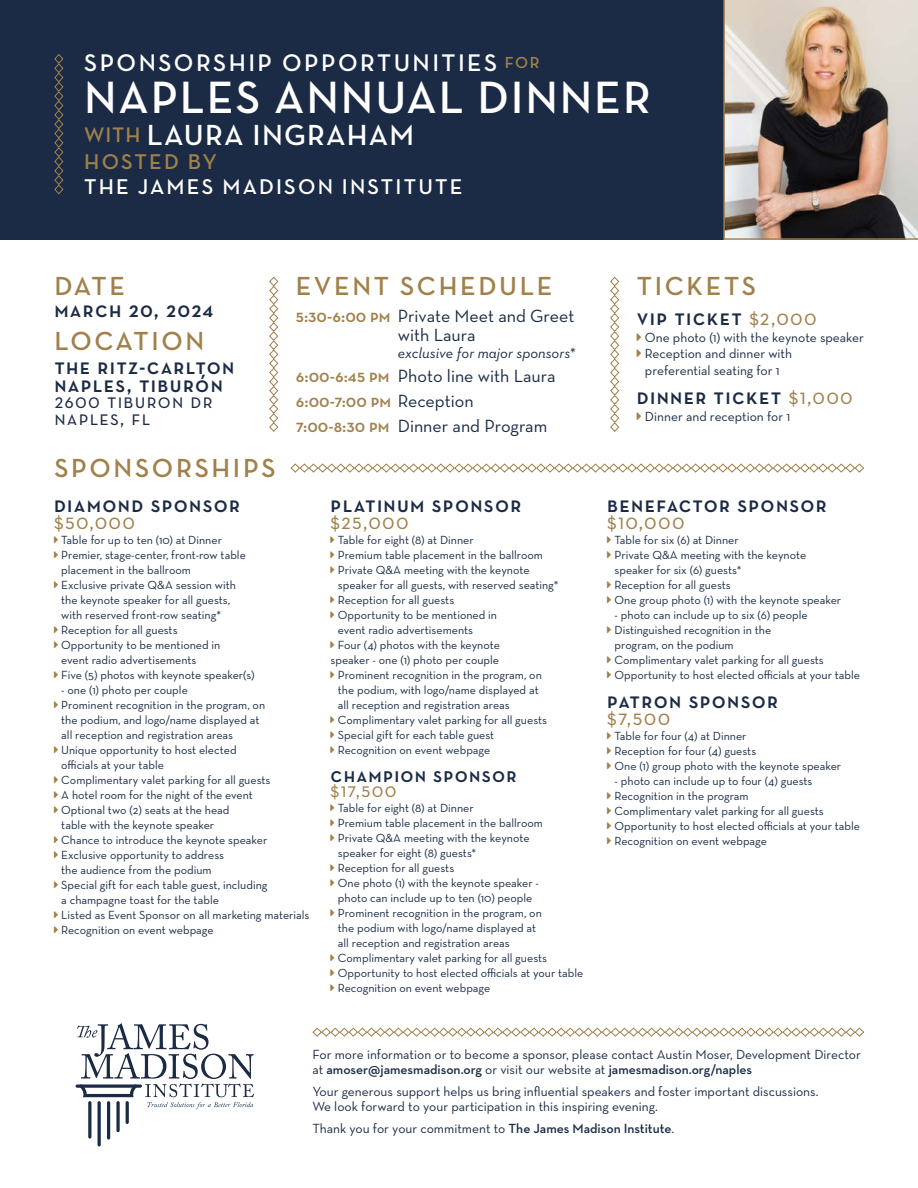
<style>
.page{position:relative;width:918px;height:1188px;background:#fff}
.page>*{position:absolute;margin:0;border:0;box-sizing:border-box;transform-origin:0 0}
.t1{font:600 46.05px "Neutra Text";letter-spacing:.04em;color:#fff}
.t2{font:600 29.55px "Neutra Text";letter-spacing:.04em;color:#fff}
.t3{font:26.55px "Neutra Text Demi SC";letter-spacing:.1em;color:#a1804a}
.t4{font:24.45px "Neutra Text Demi SC";letter-spacing:.1em;color:#fff}
.t5{font:22.5px/18px "Neutra Text Demi SC";letter-spacing:.06em;color:#1b2b45}
.t6{font:22.5px "Neutra Text Book SC";letter-spacing:.06em;color:#a1804a}
.t7{font:21.75px "Neutra Text Demi SC";letter-spacing:.1em;color:#fff}
.t8{font:21.75px "Neutra Text Demi SC";letter-spacing:.095em;color:#a1804a}
.t9{font:21px/16.5px "Neutra Text Book SC";letter-spacing:.06em;color:#1b2b45}
.t10{font:21px "Neutra Text Demi SC";letter-spacing:.06em;color:#1b2b45}
.t11{font:21px "Neutra Text Book SC";color:#a1804a}
.t12{font:18px/19.5px "Neutra Text";color:#1b2b45;text-align:center}
.t13{font:18px "Neutra Text Demi SC";color:#a1804a}
.t14{font:italic 15px "Neutra Text";color:#1b2b45}
.t15{font:13.5px/15px "Neutra Text";color:#1b2b45}
.t16{font:12px/15px "Neutra Text";color:#1b2b45}
.s1{font-size:16.2px;color:#a1804a}
.s2{font-size:21.3px;color:#a1804a}
.s3{font-family:"Neutra Text Demi SC";color:#a1804a}
.s4{font-family:"Neutra Text";color:#1b2b45}
.s5{font-family:"Neutra Text Book SC";color:#a1804a}
.s6{font-weight:600}
</style>
<div class="page">
<div style="left:0;top:0;width:918px;height:240px;background:#1b2b45"></div>
<img style="left:723px;top:0;width:195px;height:240px">
<hr style="left:88px;top:1101px;width:3px;height:38px;background:#1b2b45;border-radius:2px">
<hr style="left:107px;top:1101px;width:3px;height:39px;background:#1b2b45;border-radius:2px">
<svg style="left:116px;top:1101px;width:4px;height:31px"></svg>
<hr style="left:126px;top:1101px;width:3px;height:23px;background:#1b2b45;border-radius:2px">
<hr style="left:98px;top:1101px;width:3px;height:45px;background:#1b2b45;border-radius:2px">
<svg style="left:77px;top:1023px;width:177px;height:86px"></svg>
<svg style="left:290px;top:463px;width:575px;height:10px"></svg>
<svg style="left:312px;top:1027px;width:553px;height:10px"></svg>
<svg style="left:610px;top:276px;width:10px;height:156px"></svg>
<svg style="left:269px;top:276px;width:10px;height:156px"></svg>
<svg style="left:54px;top:54px;width:10px;height:141px"></svg>
<h3 class="t4" style="left:84px;top:48px;width:457px">SPONSORSHIP OPPORTUNITIES <span class="s1">FOR</span></h3>
<h1 class="t1" style="left:84px;top:69px;width:568px">NAPLES ANNUAL DINNER</h1>
<h2 class="t2" style="left:84px;top:116px;width:331px"><span class="s2">WITH</span> LAURA INGRAHAM</h2>
<h3 class="t8" style="left:84px;top:149px;width:134px">HOSTED BY</h3>
<h3 class="t7" style="left:84px;top:174px;width:380px">THE JAMES MADISON INSTITUTE</h3>
<h3 class="t3" style="left:54px;top:270px;width:72px">DATE</h3>
<h3 class="t5" style="left:54px;top:300px;width:161px">march 20, 2024</h3>
<h3 class="t3" style="left:54px;top:325px;width:151px">LOCATION</h3>
<h3 class="t5" style="left:54px;top:356px;width:181px">the ritz-carlton naples, tiburón</h3>
<h3 class="t9" style="left:54px;top:392px;width:160px">2600 tiburon dr naples, fl</h3>
<h3 class="t3" style="left:54px;top:452px;width:223px">SPONSORSHIPS</h3>
<h3 class="t3" style="left:296px;top:270px;width:258px">EVENT SCHEDULE</h3>
<h3 class="t12" style="left:296px;top:305px;width:280px"><span class="s3">5:30-6:00 pm</span> Private Meet and Greet with Laura</h3>
<p class="t14" style="left:398px;top:343px;width:179px">exclusive for major sponsors*</p>
<h3 class="t12" style="left:296px;top:366px;width:261px"><span class="s3">6:00-6:45 pm</span> Photo line with Laura</h3>
<h3 class="t13" style="left:296px;top:390px;width:179px">6:00-7:00 pm <span class="s4">Reception</span></h3>
<h3 class="t12" style="left:296px;top:416px;width:253px"><span class="s3">7:00-8:30 pm</span> Dinner and Program</h3>
<h3 class="t5" style="left:54px;top:495px;width:188px">diamond sponsor</h3>
<h3 class="t6" style="left:54px;top:507px;width:83px">$50,000</h3>
<p class="t16" style="left:61px;top:532px;width:195px">Table for up to ten (10) at Dinner<br>Premier, stage-center, front-row table placement in the ballroom<br>Exclusive private Q&amp;A session with the keynote speaker for all guests,<br>with reserved front-row seating*<br>Reception for all guests<br>Opportunity to be mentioned in<br>event radio advertisements<br>Five (5) photos with keynote speaker(s)</p>
<p class="t16" style="left:61px;top:682px;width:250px">- one (1) photo per couple<br>Prominent recognition in the program, on<br>the podium, and logo/name displayed at<br>all reception and registration areas<br>Unique opportunity to host elected<br>officials at your table<br>Complimentary valet parking for all guests<br>A hotel room for the night of the event<br>Optional two (2) seats at the head<br>table with the keynote speaker<br>Chance to introduce the keynote speaker Exclusive opportunity to address<br>the audience from the podium<br>Special gift for each table guest, including<br>a champagne toast for the table<br>Listed as Event Sponsor on all marketing materials Recognition on event webpage</p>
<h3 class="t5" style="left:331px;top:495px;width:192px">platinum sponsor</h3>
<h3 class="t6" style="left:331px;top:507px;width:80px">$25,000</h3>
<p class="t16" style="left:338px;top:532px;width:137px">Table for eight (8) at Dinner</p>
<p class="t16" style="left:338px;top:547px;width:207px">Premium table placement in the ballroom</p>
<p class="t16" style="left:338px;top:562px;width:193px">Private Q&amp;A meeting with the keynote</p>
<p class="t16" style="left:338px;top:577px;width:222px">speaker for all guests, with reserved seating*</p>
<p class="t16" style="left:338px;top:592px;width:118px">Reception for all guests</p>
<p class="t16" style="left:338px;top:607px;width:161px">Opportunity to be mentioned in</p>
<p class="t16" style="left:338px;top:622px;width:137px">event radio advertisements</p>
<p class="t16" style="left:338px;top:637px;width:164px">Four (4) photos with the keynote</p>
<p class="t16" style="left:331px;top:652px;width:170px">speaker - one (1) photo per couple</p>
<p class="t16" style="left:338px;top:667px;width:205px">Prominent recognition in the program, on</p>
<p class="t16" style="left:338px;top:682px;width:202px">the podium, with logo/name displayed at</p>
<p class="t16" style="left:338px;top:697px;width:173px">all reception and registration areas</p>
<p class="t16" style="left:338px;top:712px;width:211px">Complimentary valet parking for all guests</p>
<p class="t16" style="left:338px;top:727px;width:158px">Special gift for each table guest</p>
<p class="t16" style="left:338px;top:742px;width:154px">Recognition on event webpage</p>
<h3 class="t10" style="left:331px;top:762px;width:187px">champion sponsor</h3>
<h3 class="t11" style="left:331px;top:777px;width:67px">$17,500</h3>
<p class="t16" style="left:338px;top:800px;width:247px">Table for eight (8) at Dinner<br>Premium table placement in the ballroom<br>Private Q&amp;A meeting with the keynote<br>speaker for eight (8) guests*<br>Reception for all guests<br>One photo (1) with the keynote speaker -<br>photo can include up to ten (10) people Prominent recognition in the program, on<br>the podium with logo/name displayed at<br>all reception and registration areas Complimentary valet parking for all guests Opportunity to host elected officials at your table Recognition on event webpage</p>
<h3 class="t3" style="left:637px;top:270px;width:121px">TICKETS</h3>
<h3 class="t5" style="left:637px;top:308px;width:182px">vip ticket <span class="s5">$2,000</span></h3>
<p class="t15" style="left:645px;top:329px;width:221px;line-height:16.5px">One photo (1) with the keynote speaker<br>Reception and dinner with<br>preferential seating for 1</p>
<h3 class="t5" style="left:637px;top:387px;width:218px">dinner ticket <span class="s5">$1,000</span></h3>
<p class="t15" style="left:645px;top:409px;width:147px">Dinner and reception for 1</p>
<h3 class="t5" style="left:607px;top:495px;width:221px">benefactor sponsor</h3>
<h3 class="t6" style="left:607px;top:507px;width:79px">$10,000</h3>
<p class="t16" style="left:615px;top:532px;width:228px">Table for six (6) at Dinner<br>Private Q&amp;A meeting with the keynote speaker for six (6) guests*<br>Reception for all guests<br>One group photo (1) with the keynote speaker</p>
<p class="t16" style="left:615px;top:607px;width:247px">- photo can include up to six (6) people Distinguished recognition in the<br>program, on the podium<br>Complimentary valet parking for all guests Opportunity to host elected officials at your table</p>
<h3 class="t5" style="left:607px;top:691px;width:172px">patron sponsor</h3>
<h3 class="t6" style="left:607px;top:704px;width:65px">$7,500</h3>
<p class="t16" style="left:615px;top:728px;width:228px">Table for four (4) at Dinner<br>Reception for four (4) guests<br>One (1) group photo with the keynote speaker</p>
<p class="t16" style="left:615px;top:773px;width:247px">- photo can include up to four (4) guests Recognition in the program<br>Complimentary valet parking for all guests Opportunity to host elected officials at your table Recognition on event webpage</p>
<p class="t15" style="left:312px;top:1046px;width:550px">For more information or to become a sponsor, please contact Austin Moser, Development Director at <span class="s6">amoser@jamesmadison.org</span> or visit our website at <span class="s6">jamesmadison.org/naples</span></p>
<p class="t15" style="left:312px;top:1083px;width:508px">Your generous support helps us bring influential speakers and foster important discussions.<br>We look forward to your participation in this inspiring evening.</p>
<p class="t15" style="left:312px;top:1120px;width:363px">Thank you for your commitment to <span class="s6">The James Madison Institute</span>.</p>
</div>
